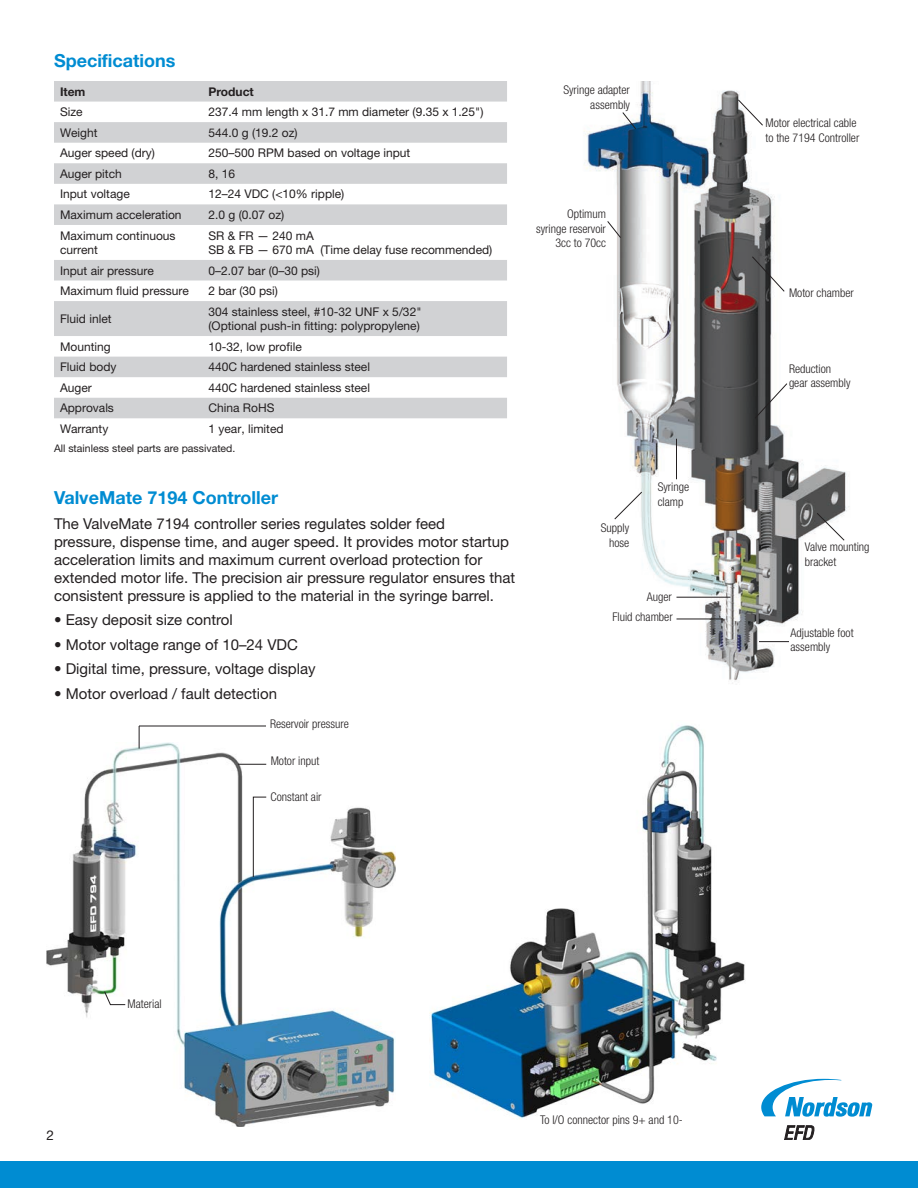
<style>
.page{position:relative;width:918px;height:1188px;background:#fff}
.page>*{position:absolute;margin:0;border:0;box-sizing:border-box;transform-origin:0 0}
.EFD-DataSheet-Head-L{font:700 18px "Helvetica Neue LT Std";color:#008cd2}
.EFD-DataSheet-BodyTe{font:15px/18px "Helvetica Neue LT Std";color:#231f20}
.t1{font:13.5px "Helvetica Neue LT Std";color:#231f20}
.EFD-TableText-8L{font:12px/14.4px "Helvetica Neue LT Std";color:#231f20}
.EFD-TableText-8L-2{font:300 condensed 12px/14.4px "Helvetica Neue LT Std";color:#231f20;text-align:right}
.EFD-DataSheet-BodyTe-2{font:300 condensed 12px "Helvetica Neue LT Std";color:#231f20}
.EFD-DataSheet-TableT{font:700 12px "Helvetica Neue LT Std";color:#231f20}
.EFD-TableText-8L-3{font:10.5px "Helvetica Neue LT Std";color:#231f20}
</style>
<div class="page">
<div style="left:0;top:1161px;width:918px;height:27px;background:#008cd2"></div>
<svg style="left:784px;top:1125px;width:30px;height:15px"></svg>
<svg style="left:761px;top:1079px;width:111px;height:38px"></svg>
<img style="left:429px;top:725px;width:316px;height:394px">
<svg style="left:54px;top:81px;width:453px;height:337px;fill:#d1d2d4"></svg>
<img style="left:47px;top:743px;width:348px;height:383px">
<svg style="left:238px;top:764px;width:28px;height:1px"></svg>
<svg style="left:253px;top:796px;width:14px;height:82px"></svg>
<svg style="left:104px;top:991px;width:22px;height:14px"></svg>
<hr style="left:139px;top:726px;width:127px;height:1px;background:#231f20">
<svg style="left:139px;top:726px;width:1px;height:22px"></svg>
<div style="left:127px;top:1000px;width:37px;height:16px;background:#fff"></div>
<img style="left:584px;top:81px;width:266px;height:603px">
<svg style="left:622px;top:111px;width:15px;height:19px"></svg>
<svg style="left:737px;top:99px;width:27px;height:27px"></svg>
<svg style="left:816px;top:512px;width:29px;height:29px"></svg>
<hr style="left:676px;top:439px;width:1px;height:40px;background:#231f20">
<svg style="left:614px;top:491px;width:29px;height:29px"></svg>
<hr style="left:676px;top:597px;width:54px;height:1px;background:#231f20">
<hr style="left:676px;top:619px;width:47px;height:1px;background:#231f20">
<hr style="left:759px;top:641px;width:30px;height:1px;background:#231f20">
<svg style="left:607px;top:220px;width:15px;height:19px"></svg>
<svg style="left:751px;top:256px;width:34px;height:36px"></svg>
<svg style="left:754px;top:383px;width:34px;height:36px"></svg>
<p class="EFD-DataSheet-Head-L" style="left:54px;top:49px;width:123px">Specifications</p>
<p class="EFD-DataSheet-TableT" style="left:60px;top:84px;width:27px">Item</p>
<p class="EFD-DataSheet-TableT" style="left:208px;top:84px;width:47px">Product</p>
<p class="EFD-TableText-8L" style="left:60px;top:105px;width:24px">Size</p>
<p class="EFD-TableText-8L" style="left:208px;top:105px;width:277px">237.4 mm length x 31.7 mm diameter (9.35 x 1.25")</p>
<p class="EFD-TableText-8L" style="left:60px;top:125px;width:39px">Weight</p>
<p class="EFD-TableText-8L" style="left:208px;top:125px;width:91px">544.0 g (19.2 oz)</p>
<p class="EFD-TableText-8L" style="left:60px;top:146px;width:96px">Auger speed (dry)</p>
<p class="EFD-TableText-8L" style="left:208px;top:146px;width:203px">250–500 RPM based on voltage input</p>
<p class="EFD-TableText-8L" style="left:60px;top:166px;width:63px">Auger pitch</p>
<p class="EFD-TableText-8L" style="left:208px;top:166px;width:28px">8, 16</p>
<p class="EFD-TableText-8L" style="left:60px;top:187px;width:71px">Input voltage</p>
<p class="EFD-TableText-8L" style="left:208px;top:187px;width:137px">12–24 VDC (&lt;10% ripple)</p>
<p class="EFD-TableText-8L" style="left:60px;top:207px;width:123px">Maximum acceleration</p>
<p class="EFD-TableText-8L" style="left:208px;top:207px;width:77px">2.0 g (0.07 oz)</p>
<p class="EFD-TableText-8L" style="left:60px;top:228px;width:117px">Maximum continuous current</p>
<p class="EFD-TableText-8L" style="left:208px;top:228px;width:107px">SR &amp; FR — 240 mA</p>
<p class="EFD-TableText-8L" style="left:208px;top:242px;width:285px">SB &amp; FB — 670 mA (Time delay fuse recommended)</p>
<p class="EFD-TableText-8L" style="left:60px;top:263px;width:95px">Input air pressure</p>
<p class="EFD-TableText-8L" style="left:208px;top:263px;width:113px">0–2.07 bar (0–30 psi)</p>
<p class="EFD-TableText-8L" style="left:60px;top:283px;width:130px">Maximum fluid pressure</p>
<p class="EFD-TableText-8L" style="left:208px;top:283px;width:71px">2 bar (30 psi)</p>
<p class="EFD-TableText-8L" style="left:60px;top:311px;width:53px">Fluid inlet</p>
<p class="EFD-TableText-8L" style="left:208px;top:304px;width:214px">304 stainless steel, #10-32 UNF x 5/32"</p>
<p class="EFD-TableText-8L" style="left:208px;top:318px;width:213px">(Optional push-in fitting: polypropylene)</p>
<p class="EFD-TableText-8L" style="left:60px;top:339px;width:52px">Mounting</p>
<p class="EFD-TableText-8L" style="left:208px;top:339px;width:95px">10-32, low profile</p>
<p class="EFD-TableText-8L" style="left:60px;top:360px;width:58px">Fluid body</p>
<p class="EFD-TableText-8L" style="left:208px;top:360px;width:163px">440C hardened stainless steel</p>
<p class="EFD-TableText-8L" style="left:60px;top:380px;width:33px">Auger</p>
<p class="EFD-TableText-8L" style="left:208px;top:380px;width:163px">440C hardened stainless steel</p>
<p class="EFD-TableText-8L" style="left:60px;top:401px;width:55px">Approvals</p>
<p class="EFD-TableText-8L" style="left:208px;top:401px;width:67px">China RoHS</p>
<p class="EFD-TableText-8L" style="left:60px;top:421px;width:50px">Warranty</p>
<p class="EFD-TableText-8L" style="left:208px;top:421px;width:77px">1 year, limited</p>
<p class="EFD-TableText-8L-3" style="left:54px;top:442px;width:183px">All stainless steel parts are passivated.</p>
<p class="EFD-DataSheet-Head-L" style="left:54px;top:487px;width:226px">ValveMate 7194 Controller</p>
<p class="EFD-DataSheet-BodyTe" style="left:54px;top:514px;width:463px">The ValveMate 7194 controller series regulates solder feed<br>pressure, dispense time, and auger speed. It provides motor startup acceleration limits and maximum current overload protection for extended motor life. The precision air pressure regulator ensures that consistent pressure is applied to the material in the syringe barrel.</p>
<p class="EFD-DataSheet-BodyTe" style="left:54px;top:611px;width:180px">• Easy deposit size control</p>
<p class="EFD-DataSheet-BodyTe" style="left:54px;top:635px;width:245px">• Motor voltage range of 10–24 VDC</p>
<p class="EFD-DataSheet-BodyTe" style="left:54px;top:660px;width:263px">• Digital time, pressure, voltage display</p>
<p class="EFD-DataSheet-BodyTe" style="left:54px;top:684px;width:225px">• Motor overload / fault detection</p>
<p class="EFD-TableText-8L-2" style="left:270px;top:716px;width:81px">Reservoir pressure</p>
<p class="EFD-TableText-8L-2" style="left:271px;top:754px;width:50px">Motor input</p>
<p class="EFD-TableText-8L-2" style="left:271px;top:790px;width:53px">Constant air</p>
<p class="EFD-TableText-8L-2" style="left:563px;top:83px;width:68px">Syringe adapter assembly</p>
<p class="EFD-TableText-8L-2" style="left:536px;top:207px;width:71px">Optimum syringe reservoir<br>3cc to 70cc</p>
<p class="EFD-TableText-8L-2" style="left:601px;top:521px;width:30px">Supply hose</p>
<p class="EFD-TableText-8L-2" style="left:658px;top:480px;width:33px">Syringe</p>
<p class="EFD-TableText-8L-2" style="left:658px;top:494px;width:27px">clamp</p>
<p class="EFD-TableText-8L-2" style="left:647px;top:590px;width:27px">Auger</p>
<p class="EFD-TableText-8L-2" style="left:612px;top:609px;width:62px">Fluid chamber</p>
<p class="EFD-TableText-8L-2" style="left:766px;top:116px;width:95px;text-align:left">Motor electrical cable to the 7194 Controller</p>
<p class="EFD-TableText-8L-2" style="left:789px;top:285px;width:66px">Motor chamber</p>
<p class="EFD-TableText-8L-2" style="left:789px;top:362px;width:44px">Reduction</p>
<p class="EFD-TableText-8L-2" style="left:789px;top:376px;width:63px">gear assembly</p>
<p class="EFD-TableText-8L-2" style="left:805px;top:540px;width:66px;text-align:left">Valve mounting bracket</p>
<p class="EFD-TableText-8L-2" style="left:791px;top:626px;width:65px;text-align:left">Adjustable foot assembly</p>
<p class="t1" style="left:46px;top:1128px;width:9px">2</p>
<p class="EFD-TableText-8L-2" style="left:127px;top:997px;width:36px">Material</p>
<p class="EFD-DataSheet-BodyTe-2" style="left:540px;top:1113px;width:144px">To I/O connector pins 9+ and 10-</p>
</div>
